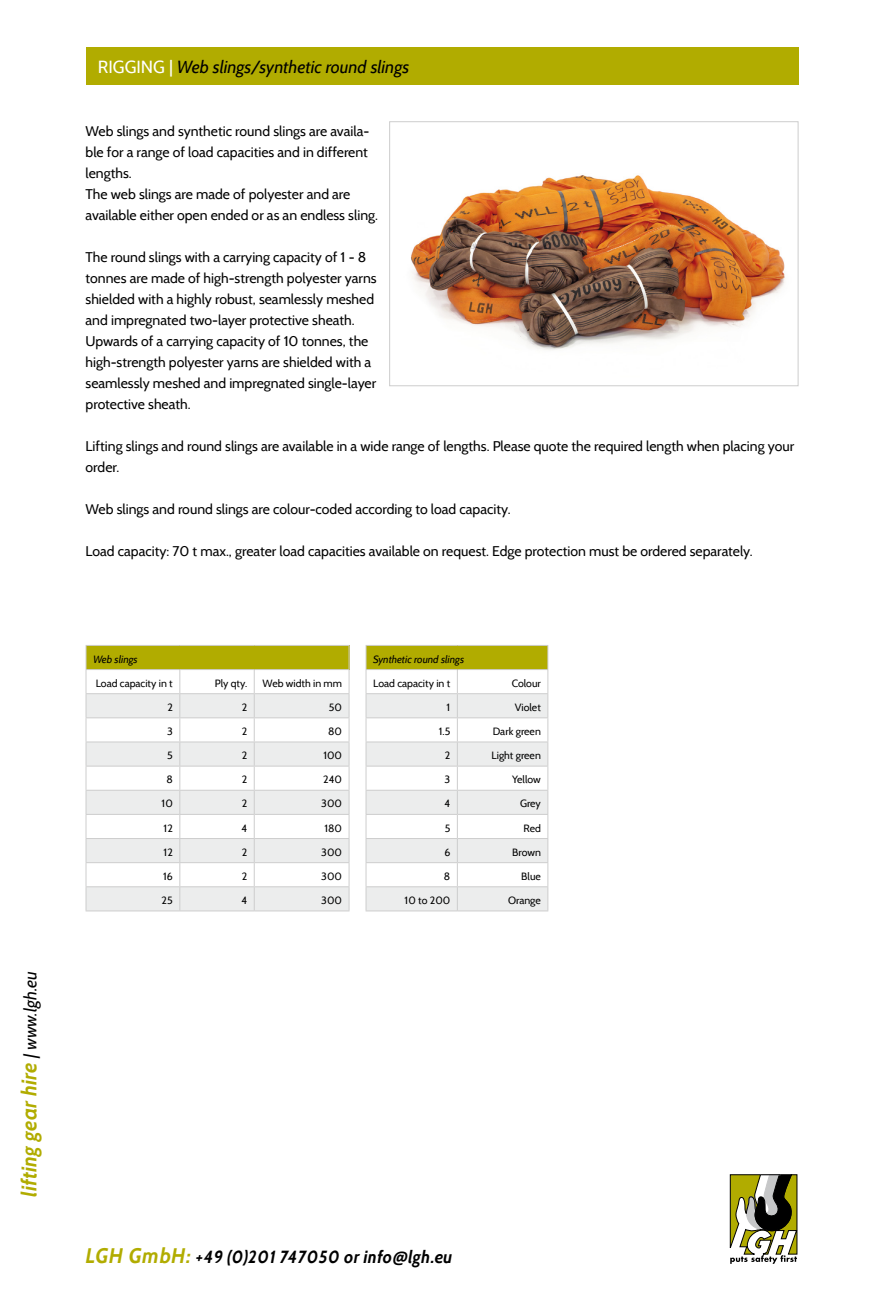
<style>
.page{position:relative;width:893px;height:1290px;background:#fff}
.page>*{position:absolute;margin:0;border:0;box-sizing:border-box;transform-origin:0 0}
.t1{font:italic 700 21px "Cabin";color:#b1ac00}
.t2{font:italic 17.5px "Cabin";color:#000}
.t3{font:italic 700 17.5px "Cabin";color:#000}
.t4{font:14px/21px "Cabin";color:#000}
.t5{font:10.5px "Cabin";color:#000}
.t6{font:italic 10.5px "Cabin";color:#000}
.s1{font-size:17.5px;color:#000}
.s2{font-weight:400;font-size:17.5px;color:#000}
.s3{font-style:normal;color:#fff}
.s4{font-size:21px;color:#b1ac00}
.s5{font-family:"Calibri"}
</style>
<div class="page">
<svg style="left:730px;top:1174px;width:67px;height:90px"></svg>
<div style="left:86px;top:47px;width:712px;height:38px;background:#b1ac00"></div>
<img style="left:411px;top:175px;width:374px;height:175px">
<div style="left:389px;top:121px;width:409px;height:265px;border:1px solid #cdcdcd"></div>
<div style="left:86px;top:645px;width:263px;height:24px;background:#b1ac00"></div>
<svg style="left:87px;top:694px;width:262px;height:216px;fill:#eceded"></svg>
<svg style="left:179px;top:670px;width:1px;height:240px"></svg>
<svg style="left:254px;top:670px;width:1px;height:240px"></svg>
<hr style="left:86px;top:693px;width:94px;height:1px;background:#cdcdcd">
<hr style="left:180px;top:693px;width:74px;height:1px;background:#cdcdcd">
<hr style="left:254px;top:693px;width:95px;height:1px;background:#cdcdcd">
<hr style="left:86px;top:717px;width:94px;height:1px;background:#cdcdcd">
<hr style="left:180px;top:717px;width:74px;height:1px;background:#cdcdcd">
<hr style="left:254px;top:717px;width:95px;height:1px;background:#cdcdcd">
<hr style="left:86px;top:741px;width:94px;height:1px;background:#cdcdcd">
<hr style="left:180px;top:741px;width:74px;height:1px;background:#cdcdcd">
<hr style="left:254px;top:741px;width:95px;height:1px;background:#cdcdcd">
<hr style="left:86px;top:766px;width:94px;height:1px;background:#cdcdcd">
<hr style="left:180px;top:766px;width:74px;height:1px;background:#cdcdcd">
<hr style="left:254px;top:766px;width:95px;height:1px;background:#cdcdcd">
<hr style="left:86px;top:790px;width:94px;height:1px;background:#cdcdcd">
<hr style="left:180px;top:790px;width:74px;height:1px;background:#cdcdcd">
<hr style="left:254px;top:790px;width:95px;height:1px;background:#cdcdcd">
<hr style="left:86px;top:814px;width:94px;height:1px;background:#cdcdcd">
<hr style="left:180px;top:814px;width:74px;height:1px;background:#cdcdcd">
<hr style="left:254px;top:814px;width:95px;height:1px;background:#cdcdcd">
<hr style="left:86px;top:838px;width:94px;height:1px;background:#cdcdcd">
<hr style="left:180px;top:838px;width:74px;height:1px;background:#cdcdcd">
<hr style="left:254px;top:838px;width:95px;height:1px;background:#cdcdcd">
<hr style="left:86px;top:862px;width:94px;height:1px;background:#cdcdcd">
<hr style="left:180px;top:862px;width:74px;height:1px;background:#cdcdcd">
<hr style="left:254px;top:862px;width:95px;height:1px;background:#cdcdcd">
<hr style="left:86px;top:886px;width:94px;height:1px;background:#cdcdcd">
<hr style="left:180px;top:886px;width:74px;height:1px;background:#cdcdcd">
<hr style="left:254px;top:886px;width:95px;height:1px;background:#cdcdcd">
<hr style="left:86px;top:910px;width:94px;height:1px;background:#cdcdcd">
<hr style="left:180px;top:910px;width:74px;height:1px;background:#cdcdcd">
<hr style="left:254px;top:910px;width:95px;height:1px;background:#cdcdcd">
<hr style="left:86px;top:645px;width:94px;height:1px;background:#cdcdcd">
<svg style="left:86px;top:646px;width:1px;height:264px"></svg>
<hr style="left:180px;top:645px;width:74px;height:1px;background:#cdcdcd">
<hr style="left:254px;top:645px;width:95px;height:1px;background:#cdcdcd">
<svg style="left:349px;top:646px;width:1px;height:264px"></svg>
<hr style="left:86px;top:669px;width:94px;height:1px;background:#cdcdcd">
<hr style="left:180px;top:669px;width:74px;height:1px;background:#cdcdcd">
<hr style="left:254px;top:669px;width:95px;height:1px;background:#cdcdcd">
<hr style="left:366px;top:645px;width:91px;height:1px;background:#cdcdcd">
<hr style="left:457px;top:645px;width:91px;height:1px;background:#cdcdcd">
<svg style="left:366px;top:646px;width:182px;height:265px"></svg>
<hr style="left:366px;top:669px;width:91px;height:1px;background:#cdcdcd">
<hr style="left:457px;top:669px;width:91px;height:1px;background:#cdcdcd">
<h1 class="t1" style="left:16px;top:1196px;width:227px;rotate:-90deg">lifting gear hire <span class="s1">|</span> <span class="s2">www.lgh.eu</span></h1>
<p class="t2" style="left:98px;top:56px;width:313px"><span class="s3">RIGGING |</span> Web slings/synthetic round slings</p>
<p class="t4" style="left:86px;top:121px;width:285px;text-align:justify">Web slings and synthetic round slings are availa‑ ble for a range of load capacities and in different lengths.</p>
<p class="t4" style="left:86px;top:184px;width:294px">The web slings are made of polyester and are available either open ended or as an endless sling.</p>
<p class="t4" style="left:86px;top:247px;width:293px">The round slings with a carrying capacity of 1 - 8 tonnes are made of high-strength polyester yarns shielded with a highly robust, seamlessly meshed and impregnated two-layer protective sheath.<br>Upwards of a carrying capacity of 10 tonnes, the high-strength polyester yarns are shielded with a seamlessly meshed and impregnated single-layer protective sheath.</p>
<p class="t4" style="left:86px;top:436px;width:710px">Lifting slings and round slings are available in a wide range of lengths. Please quote the required length when placing your order.</p>
<p class="t4" style="left:86px;top:499px;width:426px">Web slings and round slings are colour-coded according to load capacity.</p>
<p class="t4" style="left:86px;top:541px;width:669px">Load capacity: 70 t max., greater load capacities available on request. Edge protection must be ordered separately.</p>
<p class="t6" style="left:93px;top:652px;width:46px">Web slings</p>
<p class="t5" style="left:96px;top:676px;width:79px">Load capacity in t</p>
<p class="t5" style="left:215px;top:676px;width:34px">Ply qty.</p>
<p class="t5" style="left:263px;top:676px;width:81px">Web width in mm</p>
<p class="t5" style="left:167px;top:701px;width:7px">2</p>
<p class="t5" style="left:242px;top:701px;width:7px">2</p>
<p class="t5" style="left:329px;top:701px;width:15px">50</p>
<p class="t5" style="left:167px;top:725px;width:7px">3</p>
<p class="t5" style="left:242px;top:725px;width:7px">2</p>
<p class="t5" style="left:328px;top:725px;width:15px">80</p>
<p class="t5" style="left:167px;top:749px;width:7px">5</p>
<p class="t5" style="left:242px;top:749px;width:7px">2</p>
<p class="t5" style="left:323px;top:749px;width:20px">100</p>
<p class="t5" style="left:166px;top:773px;width:8px">8</p>
<p class="t5" style="left:242px;top:773px;width:7px">2</p>
<p class="t5" style="left:323px;top:773px;width:20px">240</p>
<p class="t5" style="left:162px;top:797px;width:13px">10</p>
<p class="t5" style="left:242px;top:797px;width:7px">2</p>
<p class="t5" style="left:321px;top:797px;width:22px">300</p>
<p class="t5" style="left:164px;top:821px;width:11px">12</p>
<p class="t5" style="left:241px;top:821px;width:7px">4</p>
<p class="t5" style="left:324px;top:821px;width:19px">180</p>
<p class="t5" style="left:164px;top:845px;width:11px">12</p>
<p class="t5" style="left:242px;top:845px;width:7px">2</p>
<p class="t5" style="left:321px;top:845px;width:22px">300</p>
<p class="t5" style="left:163px;top:870px;width:11px">16</p>
<p class="t5" style="left:242px;top:870px;width:7px">2</p>
<p class="t5" style="left:321px;top:870px;width:22px">300</p>
<p class="t5" style="left:162px;top:894px;width:13px">25</p>
<p class="t5" style="left:241px;top:894px;width:7px">4</p>
<p class="t5" style="left:321px;top:894px;width:22px">300</p>
<p class="t6" style="left:373px;top:652px;width:93px">Synthetic round slings</p>
<p class="t5" style="left:373px;top:676px;width:79px">Load capacity in t</p>
<p class="t5" style="left:512px;top:676px;width:31px">Colour</p>
<p class="t5" style="left:447px;top:701px;width:5px">1</p>
<p class="t5" style="left:515px;top:701px;width:28px">Violet</p>
<p class="t5" style="left:439px;top:725px;width:13px">1.5</p>
<p class="t5" style="left:493px;top:725px;width:50px">Dark green</p>
<p class="t5" style="left:445px;top:749px;width:7px">2</p>
<p class="t5" style="left:492px;top:749px;width:51px">Light green</p>
<p class="t5" style="left:445px;top:773px;width:7px">3</p>
<p class="t5" style="left:512px;top:773px;width:30px">Yellow</p>
<p class="t5" style="left:444px;top:797px;width:7px">4</p>
<p class="t5" style="left:520px;top:797px;width:22px">Grey</p>
<p class="t5" style="left:445px;top:821px;width:7px">5</p>
<p class="t5" style="left:524px;top:821px;width:19px">Red</p>
<p class="t5" style="left:444px;top:845px;width:7px">6</p>
<p class="t5" style="left:512px;top:845px;width:30px">Brown</p>
<p class="t5" style="left:444px;top:870px;width:8px">8</p>
<p class="t5" style="left:521px;top:870px;width:21px">Blue</p>
<p class="t5" style="left:405px;top:894px;width:47px">10 to 200</p>
<p class="t5" style="left:508px;top:894px;width:34px">Orange</p>
<p class="t3" style="left:86px;top:1246px;width:369px"><span class="s4">LGH GmbH:</span> +49 (0)201 747050 or info<span class="s5">@</span>lgh.eu</p>
</div>
